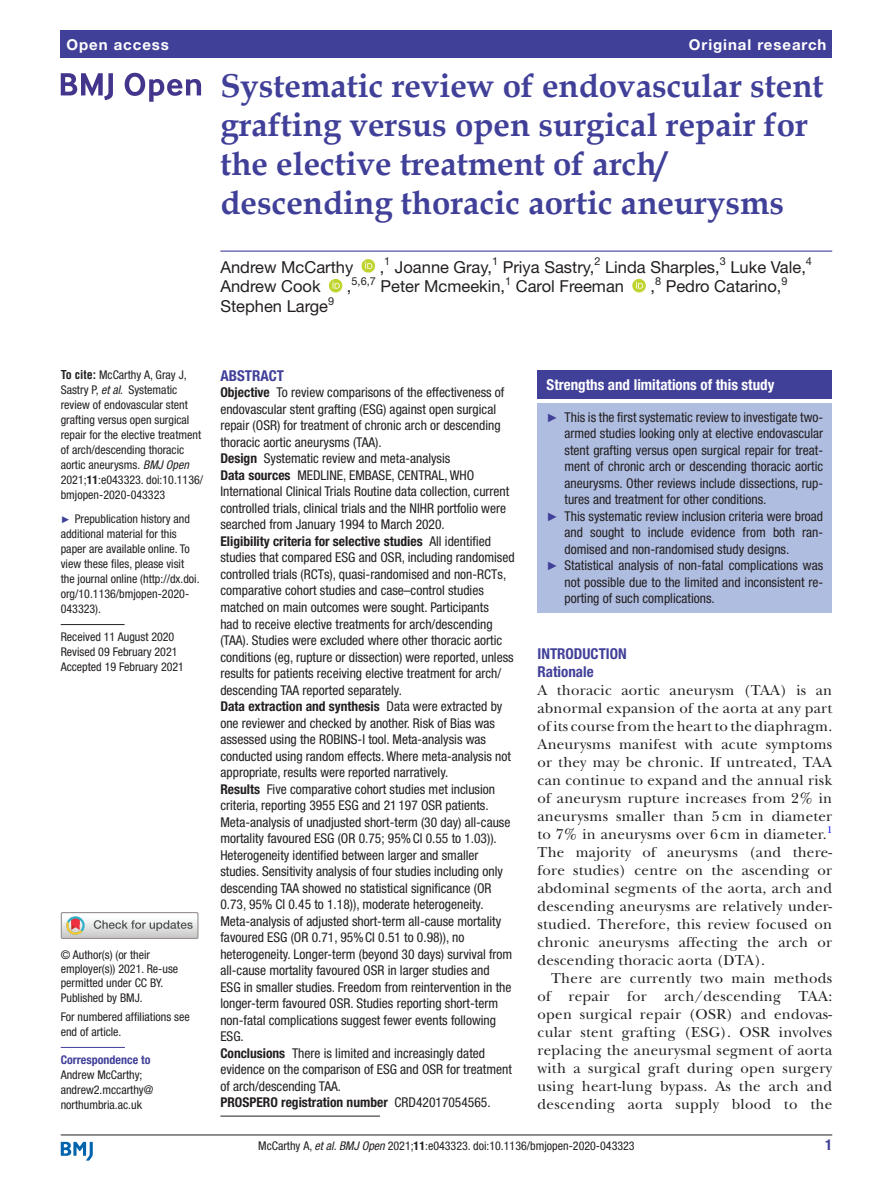
<style>
.page{position:relative;width:893px;height:1191px;background:#fff}
.page>*{position:absolute;margin:0;border:0;box-sizing:border-box;transform-origin:0 0}
.t1{font:700 33px/39px "Book Antiqua";color:#414099}
.t2{font:16.5px "Helvetica Neue LT Std";color:#231f20}
.t3{font:15px/18px "New Baskerville";letter-spacing:.015em;color:#231f20;text-align:justify}
.t4{font:700 condensed 15px "Helvetica Neue LT Std";color:#fff}
.t5{font:700 condensed 15px/18px "Helvetica Neue LT Std";color:#414099}
.t6{font:700 15px "Helvetica Neue LT Std";letter-spacing:.065em;color:#fff}
.t7{font:condensed 13.5px/16.5px "Helvetica Neue LT Std";color:#231f20}
.t8{font:condensed 12px/15px "Helvetica Neue LT Std";color:#231f20}
.t9{font:700 condensed 12px "Helvetica Neue LT Std";color:#414099}
.t10{font:10.95px "Helvetica Neue LT Std";color:#231f20}
.t11{font:9.9px "New Baskerville";color:#00f}
.s1{font-family:"Helvetica LT Std";font-weight:700}
.s2{font-style:italic}
.s3{font-weight:700}
.s4{font-family:"Arial";font-stretch:normal;font-size:9.75px;color:#414099}
.s5{font-family:"Arial";font-stretch:normal;font-size:12px;color:#414099}
</style>
<div class="page">
<hr style="left:61px;top:1134px;width:771px;height:1px;background:#231f20">
<svg style="left:61px;top:1141px;width:32px;height:19px"></svg>
<div style="left:61px;top:31px;width:771px;height:27px;background:#414099"></div>
<hr style="left:220px;top:250px;width:612px;height:2px;background:#414099">
<svg style="left:362px;top:259px;width:13px;height:14px"></svg>
<svg style="left:329px;top:279px;width:13px;height:13px"></svg>
<svg style="left:632px;top:279px;width:14px;height:13px"></svg>
<hr style="left:61px;top:624px;width:64px;height:1px;background:#231f20">
<hr style="left:61px;top:1047px;width:64px;height:1px;background:#414099">
<svg style="left:61px;top:73px;width:52px;height:27px"></svg>
<svg style="left:125px;top:73px;width:76px;height:29px"></svg>
<div style="left:61px;top:912px;width:138px;height:27px;border:1px solid #969090"></div>
<svg style="left:61px;top:912px;width:137px;height:26px"></svg>
<hr style="left:220px;top:1115px;width:160px;height:1px;background:#231f20">
<div style="left:538px;top:370px;width:294px;height:29px;background:#414099"></div>
<div style="left:538px;top:403px;width:294px;height:209px;background:#afbde1"></div>
<p class="t6" style="left:66px;top:35px;width:104px">Open access</p>
<p class="t6" style="left:689px;top:35px;width:139px">Original research</p>
<h1 class="t1" style="left:220px;top:66px;width:605px">Systematic review of endovascular stent grafting versus open surgical repair for the elective treatment of arch/ descending thoracic aortic aneurysms</h1>
<p class="t2" style="left:220px;top:257px;width:134px">Andrew McCarthy</p>
<p class="t2" style="left:380px;top:257px;width:6px">,</p>
<p class="t10" style="left:384px;top:255px;width:8px">1</p>
<p class="t2" style="left:395px;top:257px;width:99px">Joanne Gray,</p>
<p class="t10" style="left:492px;top:255px;width:8px">1</p>
<p class="t2" style="left:503px;top:257px;width:93px">Priya Sastry,</p>
<p class="t10" style="left:594px;top:255px;width:8px">2</p>
<p class="t2" style="left:605px;top:257px;width:116px">Linda Sharples,</p>
<p class="t10" style="left:720px;top:255px;width:8px">3</p>
<p class="t2" style="left:730px;top:257px;width:77px">Luke Vale,</p>
<p class="t10" style="left:806px;top:255px;width:8px">4</p>
<p class="t10" style="left:352px;top:274px;width:26px">5,6,7</p>
<p class="t2" style="left:380px;top:277px;width:126px">Peter Mcmeekin,</p>
<p class="t10" style="left:505px;top:274px;width:8px">1</p>
<p class="t2" style="left:516px;top:277px;width:110px">Carol Freeman</p>
<p class="t10" style="left:655px;top:274px;width:8px">8</p>
<p class="t2" style="left:666px;top:277px;width:117px">Pedro Catarino,</p>
<p class="t10" style="left:781px;top:274px;width:8px">9</p>
<p class="t2" style="left:220px;top:277px;width:102px">Andrew Cook</p>
<p class="t2" style="left:347px;top:277px;width:6px">,</p>
<p class="t2" style="left:650px;top:277px;width:6px">,</p>
<p class="t2" style="left:220px;top:296px;width:109px">Stephen Large</p>
<p class="t10" style="left:328px;top:294px;width:8px">9</p>
<p class="t8" style="left:61px;top:367px;width:144px"><span class="s1">To cite:</span> McCarthy A, Gray J,<br>Sastry P, <span class="s2">et al</span>. Systematic review of endovascular stent grafting versus open surgical repair for the elective treatment of arch/descending thoracic aortic aneurysms. <span class="s2">BMJ Open<br></span>2021;<span class="s3">11</span>:e043323. doi:10.1136/ bmjopen-2020-043323</p>
<p class="t8" style="left:61px;top:511px;width:140px"><span class="s4">►</span> Prepublication history and additional material for this paper are available online. To view these files, please visit the journal online (http://dx.doi. org/10.1136/bmjopen-2020-<br>043323).</p>
<p class="t8" style="left:61px;top:629px;width:125px">Received 11 August 2020<br>Revised 09 February 2021<br>Accepted 19 February 2021</p>
<p class="t8" style="left:61px;top:947px;width:119px;line-height:14.4px">© Author(s) (or their employer(s)) 2021. Re-use permitted under CC BY.<br>Published by BMJ.</p>
<p class="t8" style="left:61px;top:1009px;width:130px">For numbered affiliations see end of article.</p>
<p class="t9" style="left:61px;top:1052px;width:91px">Correspondence to</p>
<p class="t8" style="left:61px;top:1067px;width:94px">Andrew McCarthy; andrew2.mccarthy@ northumbria.ac.uk</p>
<p class="t5" style="left:220px;top:366px;width:65px">ABSTRACT</p>
<p class="t7" style="left:220px;top:384px;width:296px"><span class="s3">Objective</span> To review comparisons of the effectiveness of endovascular stent grafting (ESG) against open surgical repair (OSR) for treatment of chronic arch or descending thoracic aortic aneurysms (TAA).<br><span class="s3">Design</span> Systematic review and meta-analysis<br><span class="s3">Data sources</span> MEDLINE, EMBASE, CENTRAL, WHO International Clinical Trials Routine data collection, current controlled trials, clinical trials and the NIHR portfolio were searched from January 1994 to March 2020.<br><span class="s3">Eligibility criteria for selective studies</span> All identified studies that compared ESG and OSR, including randomised controlled trials (RCTs), quasi-randomised and non-RCTs, comparative cohort studies and case–control studies matched on main outcomes were sought. Participants<br>had to receive elective treatments for arch/descending (TAA). Studies were excluded where other thoracic aortic conditions (eg, rupture or dissection) were reported, unless results for patients receiving elective treatment for arch/ descending TAA reported separately.<br><span class="s3">Data extraction and synthesis</span> Data were extracted by one reviewer and checked by another. Risk of Bias was assessed using the ROBINS-I tool. Meta-analysis was conducted using random effects. Where meta-analysis not appropriate, results were reported narratively.<br><span class="s3">Results</span> Five comparative cohort studies met inclusion criteria, reporting 3955 ESG and 21 197 OSR patients.<br>Meta-analysis of unadjusted short-term (30 day) all-cause mortality favoured ESG (OR 0.75; 95%CI 0.55 to 1.03)).<br>Heterogeneity identified between larger and smaller studies. Sensitivity analysis of four studies including only descending TAA showed no statistical significance (OR 0.73, 95% CI 0.45 to 1.18)), moderate heterogeneity.<br>Meta-analysis of adjusted short-term all-cause mortality favoured ESG (OR 0.71, 95%CI 0.51 to 0.98)), no heterogeneity. Longer-term (beyond 30 days) survival from all-cause mortality favoured OSR in larger studies and<br>ESG in smaller studies. Freedom from reintervention in the longer-term favoured OSR. Studies reporting short-term non-fatal complications suggest fewer events following ESG.<br><span class="s3">Conclusions</span> There is limited and increasingly dated evidence on the comparison of ESG and OSR for treatment of arch/descending TAA.<br><span class="s3">PROSPERO registration number</span> CRD42017054565.</p>
<p class="t4" style="left:547px;top:375px;width:229px">Strengths and limitations of this study</p>
<p class="t7" style="left:547px;top:408px;width:278px"><span class="s5">►</span> This is the first systematic review to investigate two-</p>
<p class="t7" style="left:565px;top:425px;width:260px">armed studies looking only at elective endovascular</p>
<p class="t7" style="left:565px;top:441px;width:260px">stent grafting versus open surgical repair for treat-</p>
<p class="t7" style="left:565px;top:458px;width:260px">ment of chronic arch or descending thoracic aortic</p>
<p class="t7" style="left:565px;top:474px;width:260px">aneurysms. Other reviews include dissections, rup-</p>
<p class="t7" style="left:565px;top:491px;width:203px">tures and treatment for other conditions.</p>
<p class="t7" style="left:547px;top:507px;width:278px"><span class="s5">►</span> This systematic review inclusion criteria were broad</p>
<p class="t7" style="left:565px;top:524px;width:260px">and sought to include evidence from both ran-</p>
<p class="t7" style="left:565px;top:540px;width:226px">domised and non-randomised study designs.</p>
<p class="t7" style="left:547px;top:557px;width:278px"><span class="s5">►</span> Statistical analysis of non-fatal complications was</p>
<p class="t7" style="left:565px;top:573px;width:260px">not possible due to the limited and inconsistent re-</p>
<p class="t7" style="left:565px;top:590px;width:152px">porting of such complications.</p>
<p class="t5" style="left:538px;top:644px;width:91px">INTRODUCTION<br>Rationale</p>
<p class="t3" style="left:538px;top:681px;width:296px">A thoracic aortic aneurysm (TAA) is an abnormal expansion of the aorta at any part of its course from the heart to the diaphragm.<br>Aneurysms manifest with acute symptoms or they may be chronic. If untreated, TAA can continue to expand and the annual risk of aneurysm rupture increases from 2% in aneurysms smaller than 5 cm in diameter to 7% in aneurysms over 6 cm in diameter.</p>
<p class="t11" style="left:827px;top:823px;width:7px">1</p>
<p class="t3" style="left:538px;top:843px;width:296px">The majority of aneurysms (and there&shy;fore studies) centre on the ascending or abdominal segments of the aorta, arch and descending aneurysms are relatively under&shy;studied. Therefore, this review focused on chronic aneurysms affecting the arch or descending thoracic aorta (DTA).</p>
<p class="t3" style="left:538px;top:969px;width:296px;text-indent:14px">There are currently two main methods of repair for arch/descending TAA: open surgical repair (OSR) and endovas&shy;cular stent grafting (ESG). OSR involves replacing the aneurysmal segment of aorta with a surgical graft during open surgery using heart-lung bypass. As the arch and descending aorta supply blood to the</p>
<p class="t8" style="left:258px;top:1137px;width:378px">McCarthy A, <span class="s2">et al</span>. <span class="s2">BMJ Open</span> 2021;<span class="s3">11</span>:e043323. doi:10.1136/bmjopen-2020-043323</p>
<p class="t5" style="left:825px;top:1135px;width:9px">1</p>
</div>
